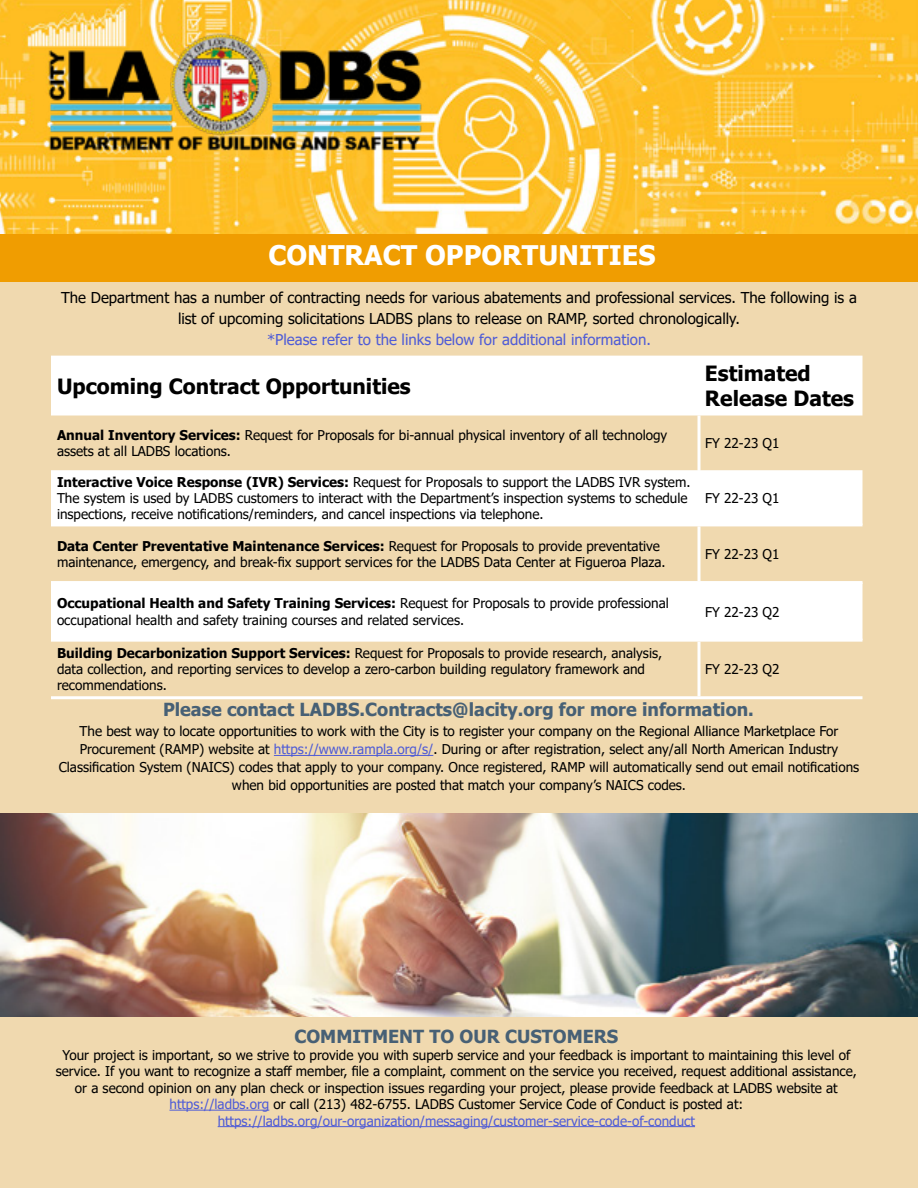
<style>
.page{position:relative;width:918px;height:1188px;background:#fff}
.page>*{position:absolute;margin:0;border:0;box-sizing:border-box;transform-origin:0 0}
.t1{font:700 27px "Tahoma";color:#fff}
.t2{font:700 21px/25.2px "Tahoma";color:#000}
.t3{font:700 18px "Tahoma";color:#476075}
.t4{font:15px/21px "Tahoma";color:#000;text-align:center}
.t5{font:15px "Tahoma";color:#4f5cd6}
.t6{font:13.5px/16.2px "Tahoma";color:#000}
.s1{font-weight:700}
.s2{color:#4f5cd6}
</style>
<div class="page">
<div style="left:0;top:282px;width:918px;height:906px;background:#f0d9af"></div>
<img style="left:0;top:0;width:918px;height:234px">
<img style="left:44px;top:28px;width:382px;height:130px">
<div style="left:0;top:234px;width:918px;height:48px;background:#f09d01"></div>
<div style="left:51px;top:356px;width:811px;height:60px;background:#fff"></div>
<svg style="left:51px;top:470px;width:811px;height:169px;fill:#fff"></svg>
<hr style="left:698px;top:415px;width:2px;height:55px;background:#fff">
<hr style="left:698px;top:470px;width:2px;height:53px;background:#fff">
<hr style="left:51px;top:523px;width:648px;height:3px;background:#fff">
<hr style="left:699px;top:523px;width:163px;height:3px;background:#fff">
<hr style="left:698px;top:526px;width:2px;height:55px;background:#fff">
<hr style="left:51px;top:581px;width:648px;height:3px;background:#fff">
<hr style="left:699px;top:581px;width:163px;height:3px;background:#fff">
<hr style="left:698px;top:584px;width:2px;height:55px;background:#fff">
<hr style="left:51px;top:639px;width:648px;height:3px;background:#fff">
<hr style="left:699px;top:639px;width:163px;height:3px;background:#fff">
<hr style="left:698px;top:642px;width:2px;height:54px;background:#fff">
<hr style="left:51px;top:696px;width:648px;height:3px;background:#fff">
<hr style="left:699px;top:696px;width:163px;height:3px;background:#fff">
<hr style="left:169px;top:1110px;width:100px;height:1px;background:#4f5cd6">
<hr style="left:218px;top:1126px;width:477px;height:1px;background:#4f5cd6">
<hr style="left:274px;top:755px;width:159px;height:1px;background:#4f5cd6">
<img style="left:0;top:813px;width:918px;height:204px">
<h1 class="t1" style="left:268px;top:236px;width:388px">CONTRACT OPPORTUNITIES</h1>
<p class="t4" style="left:61px;top:288px;width:797px">The Department has a number of contracting needs for various abatements and professional services. The following is a list of upcoming solicitations LADBS plans to release on RAMP, sorted chronologically.</p>
<p class="t5" style="left:267px;top:329px;width:385px">*Please refer to the links below for additional information.</p>
<h2 class="t2" style="left:57px;top:374px;width:355px">Upcoming Contract Opportunities</h2>
<h2 class="t2" style="left:705px;top:362px;width:151px">Estimated<br>Release Dates</h2>
<p class="t6" style="left:57px;top:428px;width:612px"><span class="s1">Annual Inventory Services:</span> Request for Proposals for bi-annual physical inventory of all technology assets at all LADBS locations.</p>
<p class="t6" style="left:705px;top:436px;width:76px">FY 22-23 Q1</p>
<p class="t6" style="left:57px;top:474px;width:635px"><span class="s1">Interactive Voice Response (IVR) Services:</span> Request for Proposals to support the LADBS IVR system.<br>The system is used by LADBS customers to interact with the Department’s inspection systems to schedule inspections, receive notifications/reminders, and cancel inspections via telephone.</p>
<p class="t6" style="left:705px;top:491px;width:76px">FY 22-23 Q1</p>
<p class="t6" style="left:57px;top:539px;width:610px"><span class="s1">Data Center Preventative Maintenance Services:</span> Request for Proposals to provide preventative maintenance, emergency, and break-fix support services for the LADBS Data Center at Figueroa Plaza.</p>
<p class="t6" style="left:705px;top:547px;width:76px">FY 22-23 Q1</p>
<p class="t6" style="left:57px;top:596px;width:613px"><span class="s1">Occupational Health and Safety Training Services:</span> Request for Proposals to provide professional occupational health and safety training courses and related services.</p>
<p class="t6" style="left:705px;top:604px;width:76px">FY 22-23 Q2</p>
<p class="t6" style="left:57px;top:646px;width:607px"><span class="s1">Building Decarbonization Support Services:</span> Request for Proposals to provide research, analysis, data collection, and reporting services to develop a zero-carbon building regulatory framework and recommendations.</p>
<p class="t6" style="left:705px;top:662px;width:76px">FY 22-23 Q2</p>
<h3 class="t3" style="left:163px;top:696px;width:592px">Please contact LADBS.Contracts@lacity.org for more information.</h3>
<p class="t6" style="left:59px;top:723px;width:802px;line-height:18px;text-align:center">The best way to locate opportunities to work with the City is to register your company on the Regional Alliance Marketplace For Procurement (RAMP) website at <span class="s2">https://www.rampla.org/s/</span>. During or after registration, select any/all North American Industry Classification System (NAICS) codes that apply to your company. Once registered, RAMP will automatically send out email notifications when bid opportunities are posted that match your company’s NAICS codes.</p>
<h3 class="t3" style="left:294px;top:1024px;width:325px">COMMITMENT TO OUR CUSTOMERS</h3>
<p class="t6" style="left:56px;top:1047px;width:803px;text-align:center">Your project is important, so we strive to provide you with superb service and your feedback is important to maintaining this level of service. If you want to recognize a staff member, file a complaint, comment on the service you received, request additional assistance, or a second opinion on any plan check or inspection issues regarding your project, please provide feedback at LADBS website at <span class="s2">https://ladbs.org</span> or call (213) 482-6755. LADBS Customer Service Code of Conduct is posted at: <span class="s2">https://ladbs.org/our-organization/messaging/customer-service-code-of-conduct</span></p>
</div>
